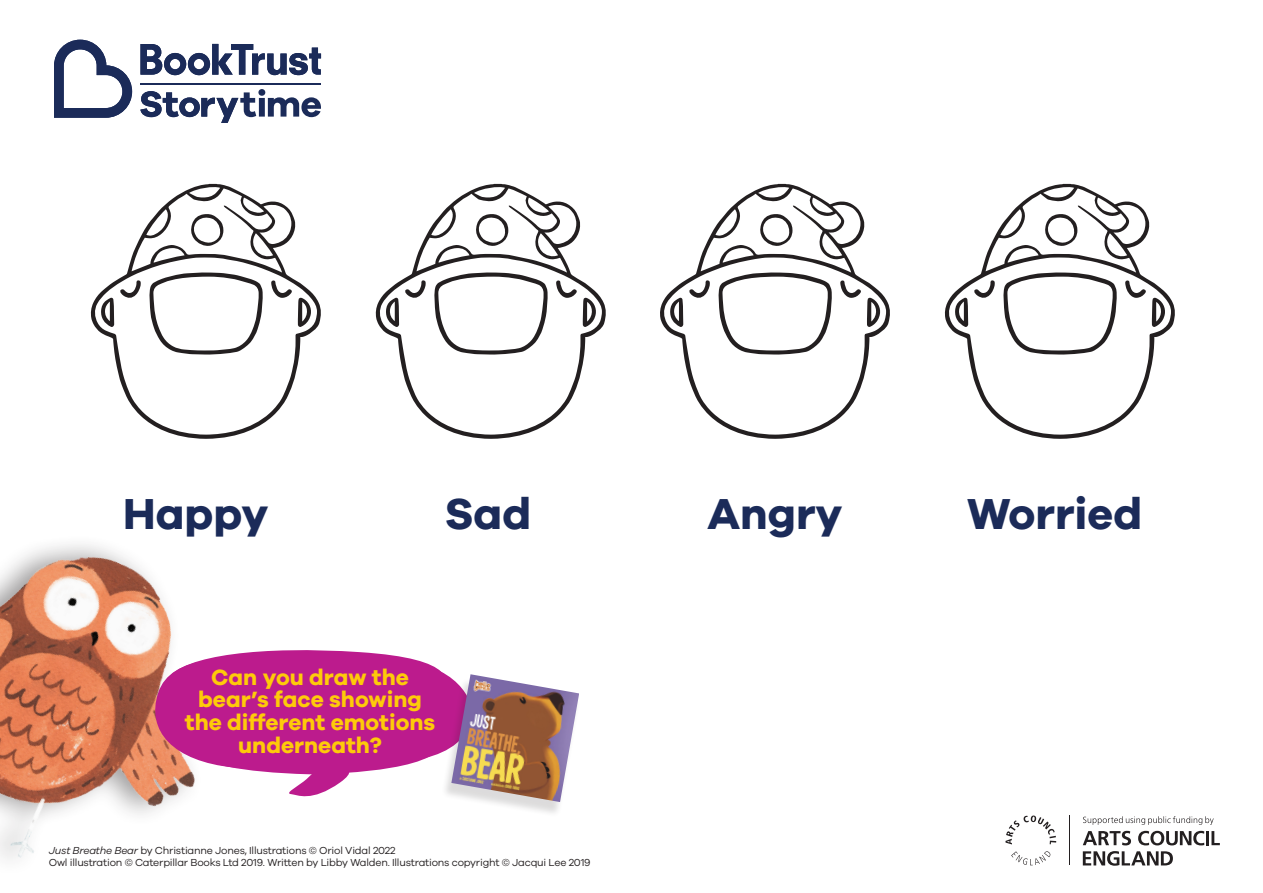
<style>
.page{position:relative;width:1263px;height:893px;background:#fff}
.page>*{position:absolute;margin:0;border:0;box-sizing:border-box;transform-origin:0 0}
.t1{font:700 44.7px "Galano Grotesque";color:#1b2b59}
.t2{font:700 22.8px/22.8px "Galano Grotesque";color:#feca0a;text-align:center}
.t3{font:10.5px "Galano Grotesque";letter-spacing:-.02em;color:#231f20}
.s1{font-style:italic}
</style>
<div class="page">
<svg style="left:54px;top:40px;width:78px;height:78px"></svg>
<svg style="left:140px;top:44px;width:181px;height:31px"></svg>
<svg style="left:140px;top:89px;width:181px;height:34px"></svg>
<hr style="left:141px;top:83px;width:180px;height:2px;background:#1b2b59">
<img style="left:0;top:544px;width:172px;height:315px">
<svg style="left:144px;top:643px;width:307px;height:178px"></svg>
<div style="left:441px;top:678px;width:139px;height:139px;background:#231f20;opacity:.16"></div>
<img style="left:451px;top:674px;width:128px;height:128px">
<svg style="left:90px;top:184px;width:231px;height:255px"></svg>
<svg style="left:271px;top:280px;width:21px;height:18px"></svg>
<svg style="left:120px;top:280px;width:21px;height:19px"></svg>
<svg style="left:375px;top:184px;width:231px;height:255px"></svg>
<svg style="left:556px;top:280px;width:21px;height:18px"></svg>
<svg style="left:405px;top:280px;width:21px;height:19px"></svg>
<svg style="left:660px;top:184px;width:230px;height:255px"></svg>
<svg style="left:840px;top:280px;width:21px;height:18px"></svg>
<svg style="left:689px;top:280px;width:21px;height:19px"></svg>
<svg style="left:944px;top:184px;width:231px;height:255px"></svg>
<svg style="left:1125px;top:280px;width:21px;height:18px"></svg>
<svg style="left:974px;top:280px;width:21px;height:19px"></svg>
<svg style="left:1083px;top:831px;width:48px;height:14px"></svg>
<svg style="left:1138px;top:831px;width:66px;height:14px"></svg>
<hr style="left:1206px;top:831px;width:3px;height:14px;background:#231f20">
<svg style="left:1211px;top:831px;width:9px;height:14px"></svg>
<svg style="left:1083px;top:851px;width:90px;height:15px"></svg>
<svg style="left:1083px;top:816px;width:131px;height:9px"></svg>
<svg style="left:1005px;top:815px;width:51px;height:29px"></svg>
<svg style="left:1011px;top:851px;width:40px;height:14px"></svg>
<hr style="left:1069px;top:815px;width:1px;height:50px;background:#231f20">
<p class="t1" style="left:123px;top:486px;width:147px">Happy</p>
<p class="t1" style="left:445px;top:486px;width:88px">Sad</p>
<p class="t1" style="left:707px;top:486px;width:137px">Angry</p>
<p class="t1" style="left:967px;top:486px;width:177px">Worried</p>
<p class="t2" style="left:185px;top:665px;width:252px">Can you draw the bear’s face showing the different emotions underneath?</p>
<p class="t3" style="left:49px;top:844px;width:348px"><span class="s1">Just Breathe Bear</span> by Christianne Jones, Illustrations © Oriol Vidal 2022</p>
<p class="t3" style="left:49px;top:856px;width:543px">Owl illustration © Caterpillar Books Ltd 2019. Written by Libby Walden. Illustrations copyright © Jacqui Lee 2019</p>
</div>
